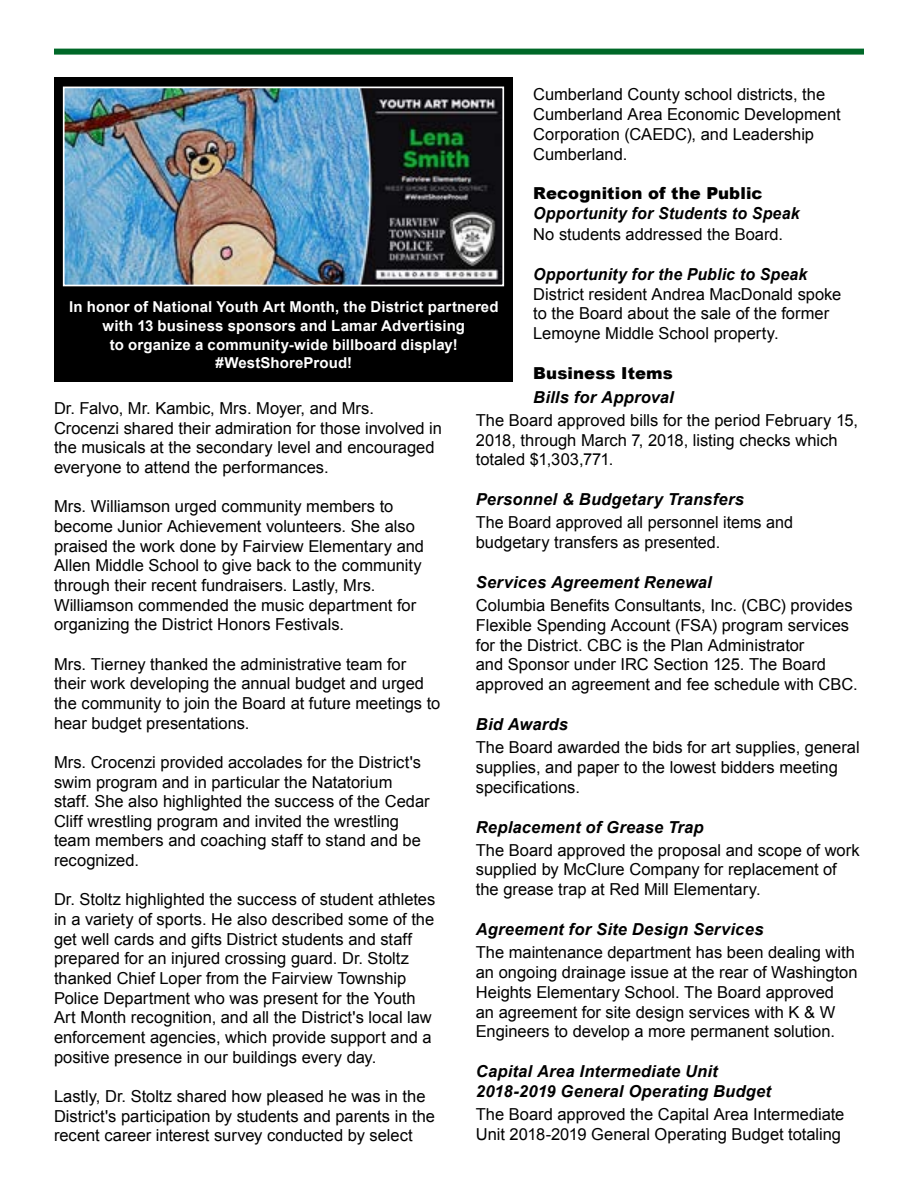
<style>
.page{position:relative;width:918px;height:1188px;background:#fff}
.page>*{position:absolute;margin:0;border:0;box-sizing:border-box;transform-origin:0 0}
.t1{font:16.5px/19.6px "Arial";color:#000}
.t2{font:italic 700 16.5px/20.1px "Arial";letter-spacing:.015em;color:#000}
.t3{font:italic 700 16.5px "Arial";letter-spacing:.015em;color:#000;scale:.96 1}
.t4{font:900 16.5px "Arial";letter-spacing:.005em;color:#000}
.t5{font:700 15px/18.8px "Arial";letter-spacing:.01em;color:#fff;text-align:center}
</style>
<div class="page">
<div style="left:54px;top:49px;width:810px;height:6px;background:#006828"></div>
<div style="left:55px;top:77px;width:458px;height:305px;background:#000"></div>
<img style="left:66px;top:90px;width:435px;height:193px">
<div style="left:63px;top:87px;width:441px;height:199px;border:2px solid #fff"></div>
<p class="t1" style="left:533px;top:85px;width:309px">Cumberland County school districts, the<br>Cumberland Area Economic Development<br>Corporation (CAEDC), and Leadership<br>Cumberland.</p>
<p class="t4" style="left:533px;top:182px;width:231px">Recognition of the Public</p>
<p class="t3" style="left:533px;top:203px;width:279px">Opportunity for Students to Speak</p>
<p class="t1" style="left:533px;top:224px;width:251px">No students addressed the Board.</p>
<p class="t3" style="left:533px;top:263px;width:287px">Opportunity for the Public to Speak</p>
<p class="t1" style="left:533px;top:284px;width:310px">District resident Andrea MacDonald spoke to the Board about the sale of the former<br>Lemoyne Middle School property.</p>
<p class="t4" style="left:533px;top:361px;width:141px">Business Items</p>
<p class="t2" style="left:533px;top:388px;width:142px">Bills for Approval</p>
<p class="t1" style="left:476px;top:410px;width:384px">The Board approved bills for the period February 15,<br>2018, through March 7, 2018, listing checks which totaled $1,303,771.</p>
<p class="t2" style="left:476px;top:490px;width:270px">Personnel &amp; Budgetary Transfers</p>
<p class="t1" style="left:476px;top:513px;width:319px">The Board approved all personnel items and budgetary transfers as presented.</p>
<p class="t2" style="left:476px;top:573px;width:237px">Services Agreement Renewal</p>
<p class="t1" style="left:476px;top:595px;width:383px">Columbia Benefits Consultants, Inc. (CBC) provides Flexible Spending Account (FSA) program services for the District. CBC is the Plan Administrator<br>and Sponsor under IRC Section 125. The Board approved an agreement and fee schedule with CBC.</p>
<p class="t2" style="left:476px;top:715px;width:94px">Bid Awards</p>
<p class="t1" style="left:476px;top:738px;width:385px">The Board awarded the bids for art supplies, general supplies, and paper to the lowest bidders meeting specifications.</p>
<p class="t2" style="left:476px;top:817px;width:229px">Replacement of Grease Trap</p>
<p class="t1" style="left:476px;top:840px;width:385px">The Board approved the proposal and scope of work supplied by McClure Company for replacement of the grease trap at Red Mill Elementary.</p>
<p class="t2" style="left:476px;top:920px;width:289px">Agreement for Site Design Services</p>
<p class="t1" style="left:476px;top:943px;width:383px">The maintenance department has been dealing with an ongoing drainage issue at the rear of Washington Heights Elementary School. The Board approved<br>an agreement for site design services with K &amp; W Engineers to develop a more permanent solution.</p>
<p class="t2" style="left:476px;top:1062px;width:297px">Capital Area Intermediate Unit<br>2018-2019 General Operating Budget</p>
<p class="t1" style="left:476px;top:1105px;width:370px">The Board approved the Capital Area Intermediate<br>Unit 2018-2019 General Operating Budget totaling</p>
<p class="t5" style="left:69px;top:298px;width:431px">In honor of National Youth Art Month, the District partnered with 13 business sponsors and Lamar Advertising<br>to organize a community-wide billboard display! #WestShoreProud!</p>
<p class="t1" style="left:54px;top:399px;width:390px">Dr. Falvo, Mr. Kambic, Mrs. Moyer, and Mrs.<br>Crocenzi shared their admiration for those involved in the musicals at the secondary level and encouraged everyone to attend the performances.</p>
<p class="t1" style="left:54px;top:497px;width:372px">Mrs. Williamson urged community members to become Junior Achievement volunteers. She also praised the work done by Fairview Elementary and Allen Middle School to give back to the community through their recent fundraisers. Lastly, Mrs.<br>Williamson commended the music department for organizing the District Honors Festivals.</p>
<p class="t1" style="left:54px;top:654px;width:388px">Mrs. Tierney thanked the administrative team for their work developing the annual budget and urged the community to join the Board at future meetings to hear budget presentations.</p>
<p class="t1" style="left:54px;top:752px;width:377px">Mrs. Crocenzi provided accolades for the District's swim program and in particular the Natatorium staff. She also highlighted the success of the Cedar Cliff wrestling program and invited the wrestling team members and coaching staff to stand and be recognized.</p>
<p class="t1" style="left:54px;top:890px;width:383px">Dr. Stoltz highlighted the success of student athletes in a variety of sports. He also described some of the get well cards and gifts District students and staff prepared for an injured crossing guard. Dr. Stoltz thanked Chief Loper from the Fairview Township Police Department who was present for the Youth Art Month recognition, and all the District's local law enforcement agencies, which provide support and a positive presence in our buildings every day.</p>
<p class="t1" style="left:54px;top:1087px;width:383px">Lastly, Dr. Stoltz shared how pleased he was in the<br>District's participation by students and parents in the recent career interest survey conducted by select</p>
</div>
